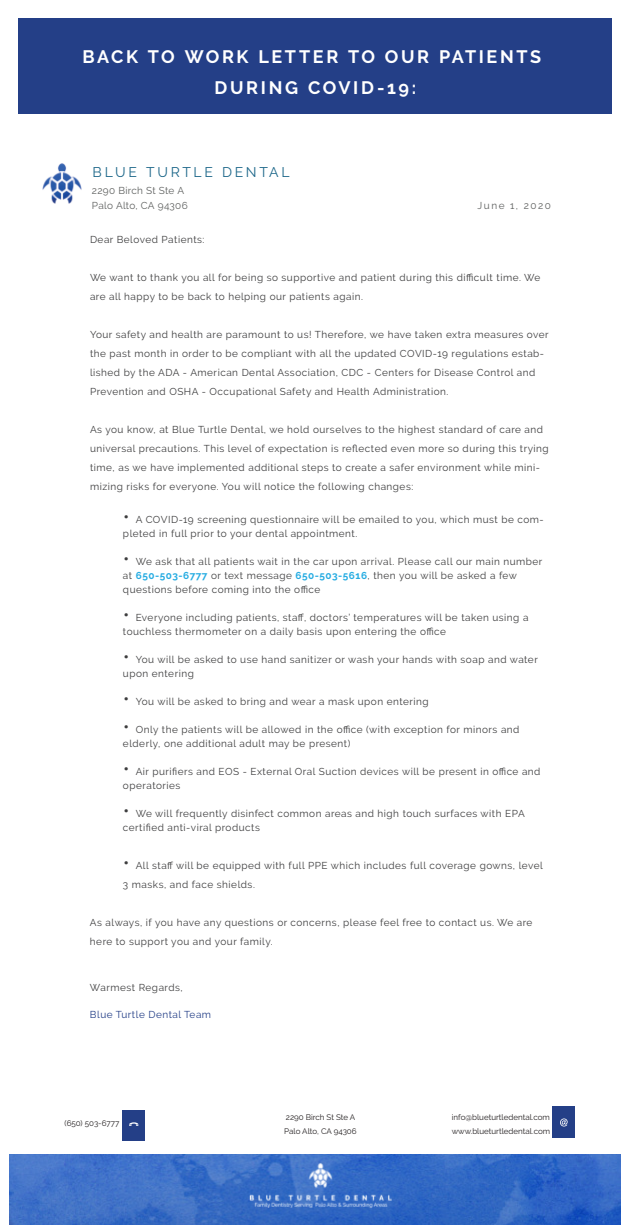
<style>
.page{position:relative;width:630px;height:1225px;background:#fff}
.page>*{position:absolute;margin:0;border:0;box-sizing:border-box;transform-origin:0 0}
.t1{font:700 18px/31.8px "Raleway";letter-spacing:.145em;color:#fff;text-align:center}
.t2{font:14px "Raleway";letter-spacing:.19em;color:#1c6689}
.t3{font:10px/19px "Raleway";letter-spacing:.05em;color:#3e3e3f}
.t4{font:10px/14.5px "Raleway";letter-spacing:.025em;color:#5e605f}
.t5{font:10px "Raleway";letter-spacing:.05em;color:#243f87}
.t6{font:10px "Raleway";letter-spacing:.15em;color:#5e605f}
.t7{font:8px/14px "Raleway";color:#231f20}
.s1{font-size:18px}
.s2{font-weight:700;color:#26ace2}
</style>
<div class="page">
<img style="left:9px;top:1155px;width:612px;height:70px">
<div style="left:122px;top:1110px;width:23px;height:30px;background:#243f87"></div>
<svg style="left:129px;top:1122px;width:9px;height:4px"></svg>
<div style="left:552px;top:1106px;width:23px;height:31px;background:#243f87"></div>
<svg style="left:560px;top:1118px;width:8px;height:8px"></svg>
<img style="left:246px;top:1162px;width:149px;height:47px">
<img style="left:42px;top:163px;width:40px;height:41px">
<div style="left:18px;top:18px;width:594px;height:96px;background:#243f87"></div>
<h1 class="t1" style="left:82px;top:42px;width:460px">BACK TO WORK LETTER TO OUR PATIENTS<br>DURING COVID-19:</h1>
<h2 class="t2" style="left:93px;top:166px;width:198px">BLUE TURTLE DENTAL</h2>
<p class="t4" style="left:92px;top:184px;width:97px">2290 Birch St Ste A<br>Palo Alto, CA 94306</p>
<p class="t6" style="left:478px;top:201px;width:75px">June 1, 2020</p>
<p class="t3" style="left:90px;top:230px;width:116px">Dear Beloved Patients:</p>
<p class="t3" style="left:90px;top:268px;width:452px">We want to thank you all for being so supportive and patient during this difficult time. We are all happy to be back to helping our patients again.</p>
<p class="t3" style="left:90px;top:325px;width:460px">Your safety and health are paramount to us! Therefore, we have taken extra measures over the past month in order to be compliant with all the updated COVID-19 regulations estab&shy;lished by the ADA - American Dental Association, CDC - Centers for Disease Control and Prevention and OSHA - Occupational Safety and Health Administration.</p>
<p class="t3" style="left:90px;top:420px;width:460px">As you know, at Blue Turtle Dental, we hold ourselves to the highest standard of care and universal precautions. This level of expectation is reflected even more so during this trying time, as we have implemented additional steps to create a safer environment while mini&shy;mizing risks for everyone. You will notice the following changes:</p>
<p class="t3" style="left:123px;top:513px;width:422px;line-height:14px"><span class="s1">ï</span> A COVID-19 screening questionnaire will be emailed to you, which must be com&shy;pleted in full prior to your dental appointment.</p>
<p class="t3" style="left:123px;top:555px;width:421px;line-height:14px"><span class="s1">ï</span> We ask that all patients wait in the car upon arrival. Please call our main number at <span class="s2">650-503-6777</span> or text message <span class="s2">650-503-5616</span>, then you will be asked a few questions before coming into the office</p>
<p class="t3" style="left:123px;top:610px;width:407px;line-height:14px"><span class="s1">ï</span> Everyone including patients, staff, doctors’ temperatures will be taken using a touchless thermometer on a daily basis upon entering the office</p>
<p class="t3" style="left:123px;top:653px;width:416px;line-height:14px"><span class="s1">ï</span> You will be asked to use hand sanitizer or wash your hands with soap and water upon entering</p>
<p class="t3" style="left:123px;top:692px;width:307px"><span class="s1">ï</span> You will be asked to bring and wear a mask upon entering</p>
<p class="t3" style="left:123px;top:722px;width:398px;line-height:14px"><span class="s1">ï</span> Only the patients will be allowed in the office (with exception for minors and elderly, one additional adult may be present)</p>
<p class="t3" style="left:123px;top:764px;width:419px;line-height:14px"><span class="s1">ï</span> Air purifiers and EOS - External Oral Suction devices will be present in office and operatories</p>
<p class="t3" style="left:123px;top:807px;width:403px;line-height:14px"><span class="s1">ï</span> We will frequently disinfect common areas and high touch surfaces with EPA certified anti-viral products</p>
<p class="t3" style="left:123px;top:856px;width:421px"><span class="s1">ï</span> All staff will be equipped with full PPE which includes full coverage gowns, level<br>3 masks, and face shields.</p>
<p class="t3" style="left:90px;top:913px;width:444px">As always, if you have any questions or concerns, please feel free to contact us. We are here to support you and your family.</p>
<p class="t3" style="left:90px;top:978px;width:94px">Warmest Regards,</p>
<p class="t5" style="left:90px;top:1010px;width:123px">Blue Turtle Dental Team</p>
<p class="t7" style="left:65px;top:1117px;width:56px">(650) 503-6777</p>
<p class="t7" style="left:452px;top:1111px;width:100px">info@blueturtledental.com www.blueturtledental.com</p>
<p class="t7" style="left:284px;top:1111px;width:74px">2290 Birch St Ste A<br>Palo Alto, CA 94306</p>
</div>
